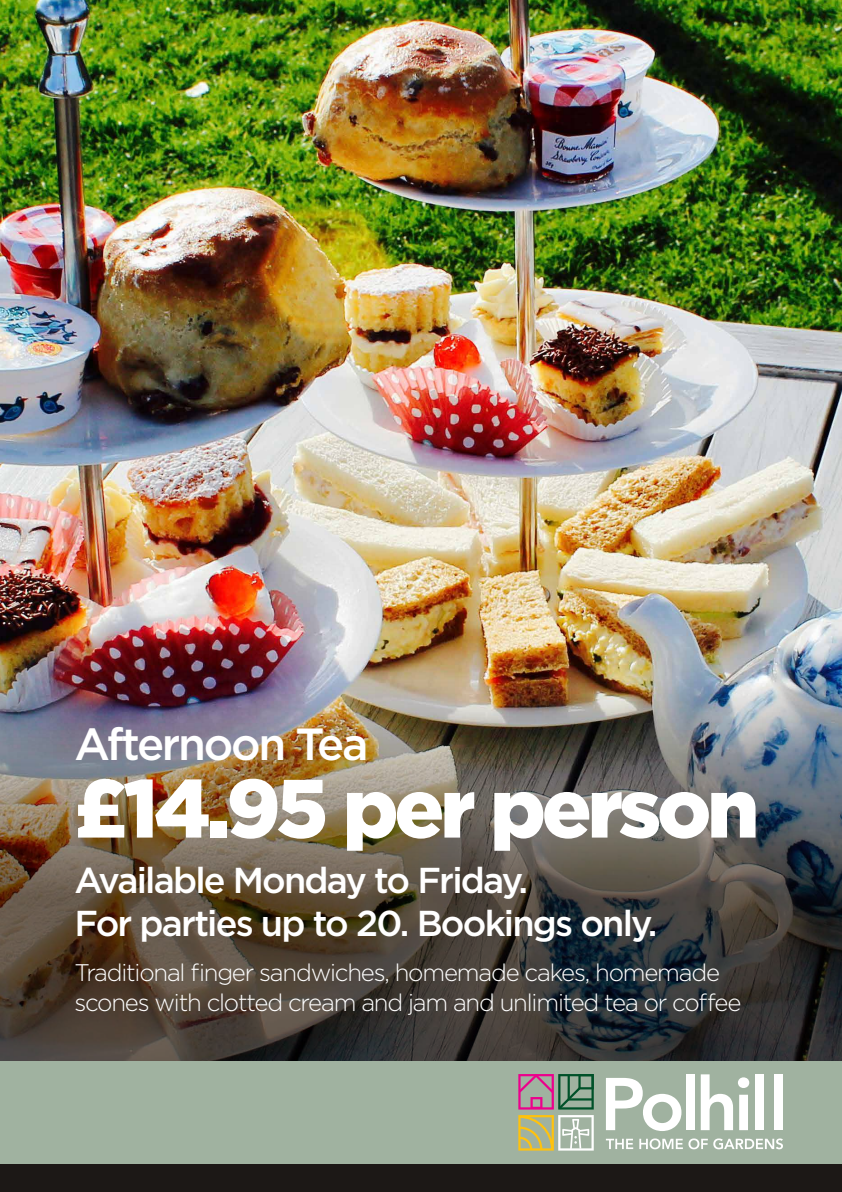
<style>
.page{position:relative;width:842px;height:1192px;background:#fff}
.page>*{position:absolute;margin:0;border:0;box-sizing:border-box;transform-origin:0 0}
.t1{font:900 82.5px "Gotham";letter-spacing:-.05em;color:#fff}
.t2{font:500 45px "Gotham";letter-spacing:-.05em;color:#fff}
.t3{font:500 36px/42.5px "Gotham";letter-spacing:-.05em;color:#fff}
.t4{font:300 24px/30px "Gotham";letter-spacing:-.05em;color:#fff}
</style>
<div class="page">
<img style="left:0;top:0;width:842px;height:651px">
<img style="left:0;top:651px;width:842px;height:541px">
<div style="left:0;top:1061px;width:842px;height:103px;background:#a0b2a0"></div>
<svg style="left:606px;top:1078px;width:75px;height:53px"></svg>
<div style="left:686px;top:1074px;width:9px;height:56px;background:#fff"></div>
<svg style="left:701px;top:1074px;width:48px;height:56px"></svg>
<div style="left:755px;top:1074px;width:9px;height:56px;background:#fff"></div>
<div style="left:774px;top:1074px;width:9px;height:56px;background:#fff"></div>
<svg style="left:606px;top:1139px;width:27px;height:10px"></svg>
<svg style="left:639px;top:1138px;width:144px;height:11px"></svg>
<svg style="left:518px;top:1074px;width:76px;height:77px"></svg>
<h2 class="t2" style="left:74px;top:714px;width:296px">Afternoon Tea</h2>
<h1 class="t1" style="left:74px;top:752px;width:686px">£14.95 per person</h1>
<h3 class="t3" style="left:74px;top:859px;width:585px">Available Monday to Friday.<br>For parties up to 20. Bookings only.</h3>
<p class="t4" style="left:74px;top:957px;width:668px">Traditional finger sandwiches, homemade cakes, homemade scones with clotted cream and jam and unlimited tea or coffee</p>
</div>
